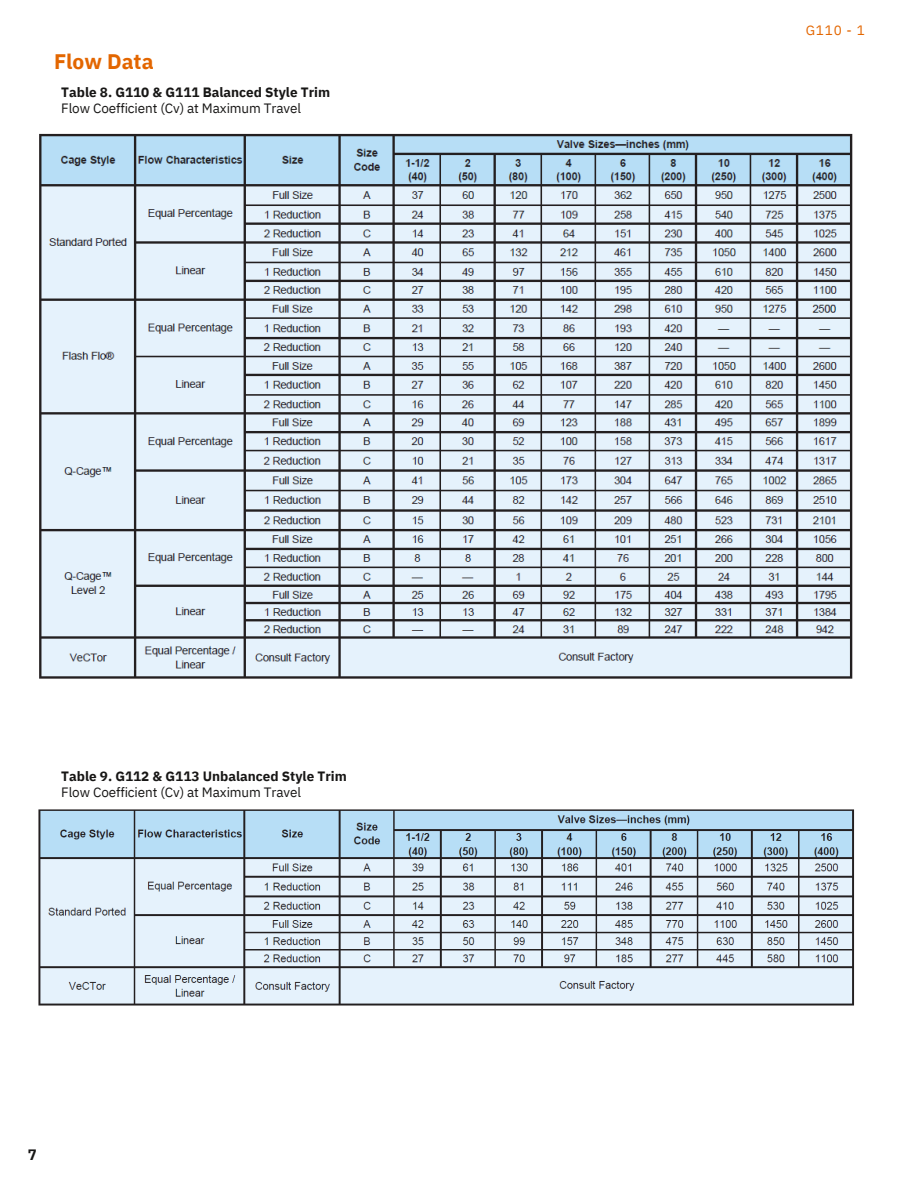
<style>
.page{position:relative;width:918px;height:1188px;background:#fff}
.page>*{position:absolute;margin:0;border:0;box-sizing:border-box;transform-origin:0 0}
.t1{font:700 21px "IBM Plex Sans";color:#e36600}
.t2{font:700 15px "IBM Plex Sans";color:#171615}
.t3{font:700 13.5px "IBM Plex Sans";color:#171615}
.t4{font:13.5px "IBM Plex Sans";letter-spacing:-.01em;color:#171615}
.t5{font:13.5px "IBM Plex Sans";color:#e36600}
</style>
<div class="page">
<img style="left:38px;top:809px;width:817px;height:197px">
<img style="left:39px;top:133px;width:814px;height:546px">
<h1 class="t1" style="left:54px;top:45px;width:101px">Flow Data</h1>
<p class="t3" style="left:61px;top:81px;width:270px">Table 8. G110 &amp; G111 Balanced Style Trim</p>
<p class="t4" style="left:61px;top:98px;width:241px">Flow Coefficient (Cv) at Maximum Travel</p>
<p class="t3" style="left:61px;top:766px;width:287px">Table 9. G112 &amp; G113 Unbalanced Style Trim</p>
<p class="t4" style="left:61px;top:782px;width:241px">Flow Coefficient (Cv) at Maximum Travel</p>
<p class="t2" style="left:28px;top:1143px;width:10px">7</p>
<p class="t5" style="left:806px;top:20px;width:61px">G110 - 1</p>
</div>
